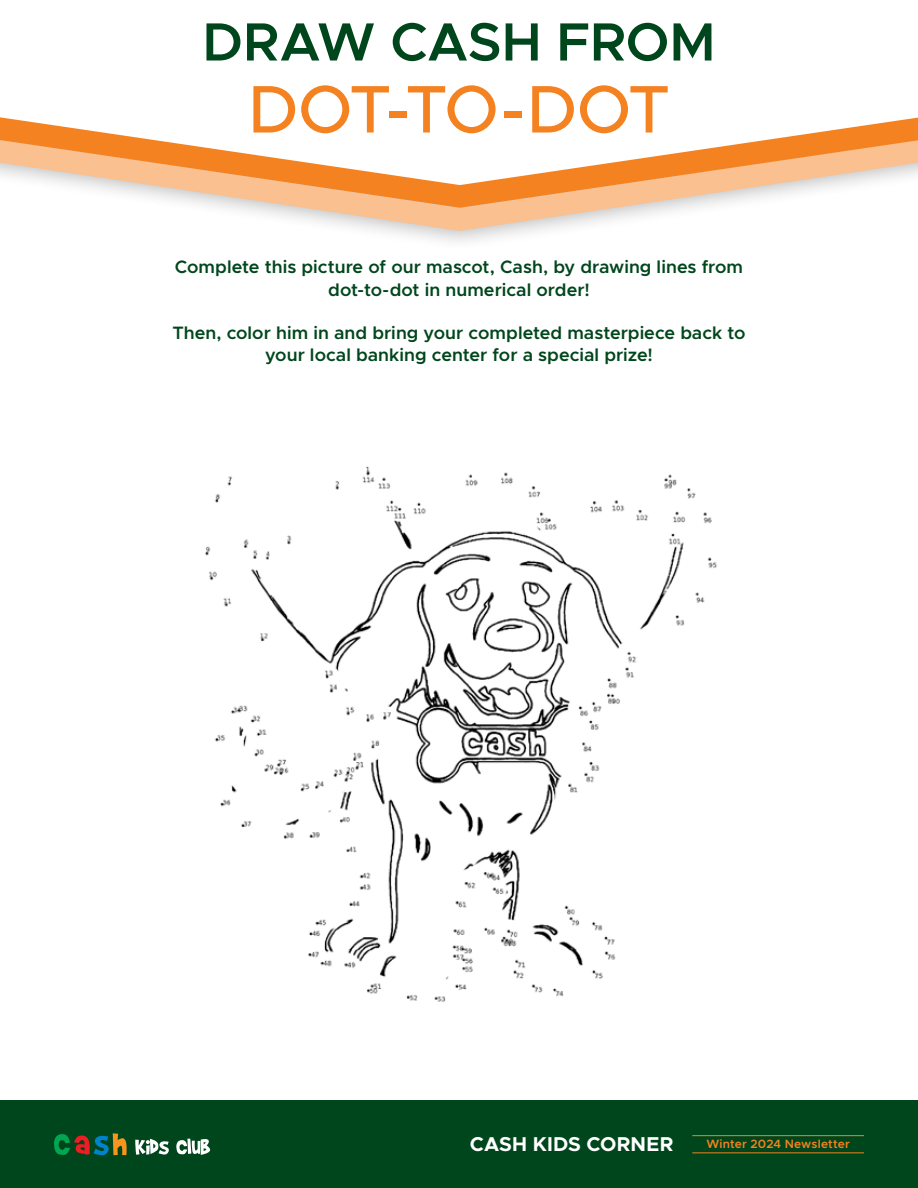
<style>
.page{position:relative;width:918px;height:1188px;background:#fff}
.page>*{position:absolute;margin:0;border:0;box-sizing:border-box;transform-origin:0 0}
.t1{font:500 67.5px "Metropolis";letter-spacing:-.055em;color:#f58220}
.t2{font:600 54px "Metropolis";color:#00461c}
.t3{font:700 20.1px "Metropolis";letter-spacing:.01em;color:#fff}
.t4{font:600 18px/22.5px "Metropolis";color:#00461c;text-align:center}
.t5{font:600 12px "Metropolis";letter-spacing:.015em;color:#f58220}
</style>
<div class="page">
<svg style="left:323px;top:222px;width:272px;height:20px"></svg>
<svg style="left:0;top:117px;width:918px;height:105px"></svg>
<img style="left:205px;top:466px;width:512px;height:536px">
<div style="left:0;top:1101px;width:918px;height:87px;background:#00461c"></div>
<svg style="left:54px;top:1133px;width:73px;height:22px"></svg>
<svg style="left:135px;top:1139px;width:34px;height:16px"></svg>
<svg style="left:176px;top:1139px;width:34px;height:16px"></svg>
<hr style="left:692px;top:1152px;width:172px;height:1px;background:#f58220">
<hr style="left:692px;top:1135px;width:172px;height:1px;background:#f58220">
<p class="t2" style="left:202px;top:8px;width:515px">DRAW CASH FROM</p>
<p class="t1" style="left:248px;top:67px;width:424px">DOT-TO-DOT</p>
<p class="t4" style="left:175px;top:256px;width:570px">Complete this picture of our mascot, Cash, by drawing lines from dot-to-dot in numerical order!</p>
<p class="t4" style="left:172px;top:321px;width:574px">Then, color him in and bring your completed masterpiece back to your local banking center for a special prize!</p>
<p class="t3" style="left:470px;top:1132px;width:205px">CASH KIDS CORNER</p>
<p class="t5" style="left:706px;top:1137px;width:145px">Winter 2024 Newsletter</p>
</div>
